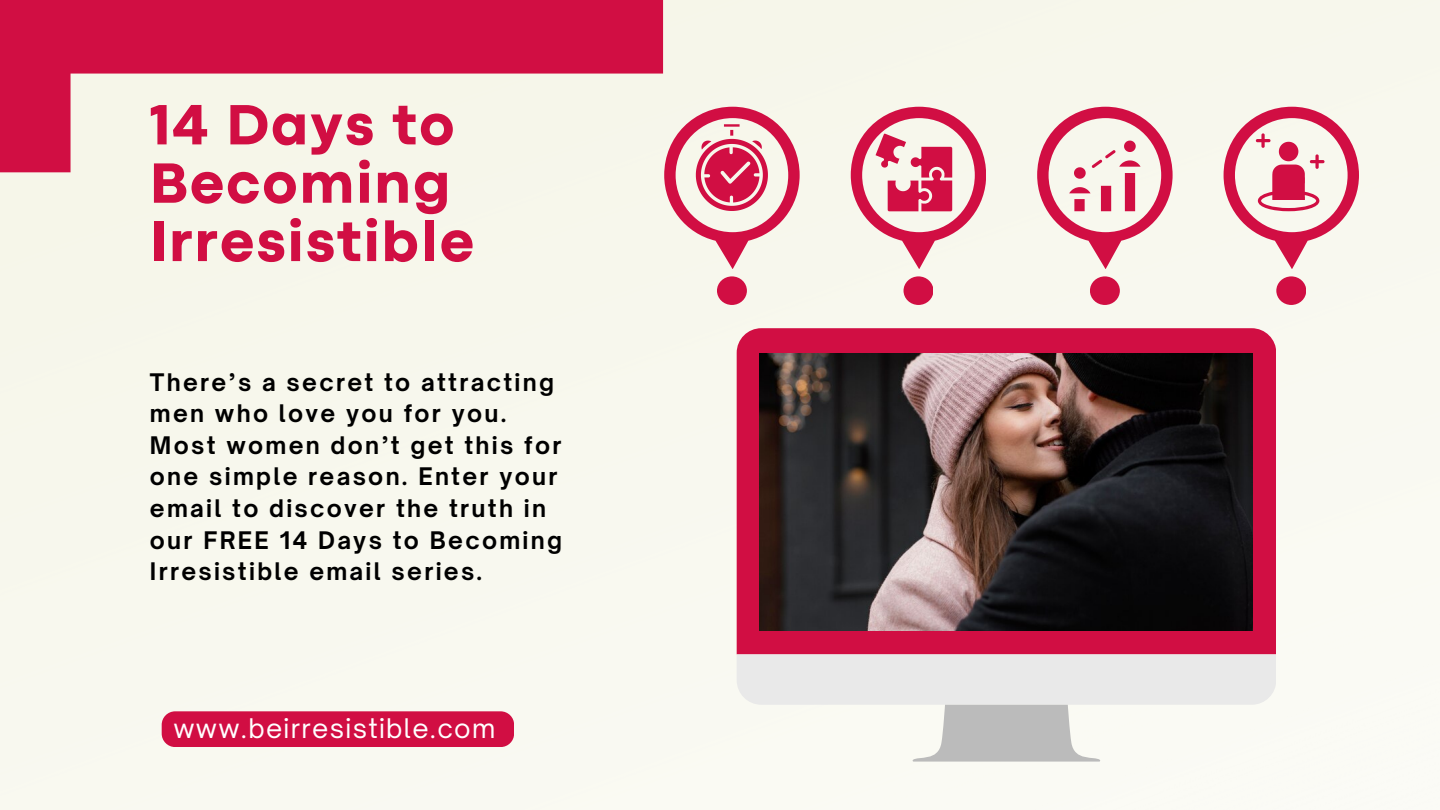
<style>
.page{position:relative;width:1440px;height:810px;background:#f8f8ee}
.page>*{position:absolute;margin:0;border:0;box-sizing:border-box;transform-origin:0 0}
.t1{font:800 59.2px/58.3px "Codec Pro";letter-spacing:.035em;color:#d10e43}
.t2{font:25.9px "Open Sauce One";letter-spacing:.05em;color:#fff}
.t3{font:700 23.2px/31.6px "Open Sauce One";letter-spacing:.1em;color:#000}
</style>
<div class="page">
<div style="left:717px;top:276px;width:30px;height:29px;background:#d10e43;border-radius:50%"></div>
<svg style="left:664px;top:107px;width:136px;height:162px;background:#e89fac"></svg>
<div style="left:904px;top:276px;width:29px;height:29px;background:#d10e43;border-radius:50%"></div>
<div style="left:1090px;top:276px;width:30px;height:29px;background:#d10e43;border-radius:50%"></div>
<div style="left:1276px;top:276px;width:30px;height:29px;background:#d10e43;border-radius:50%"></div>
<svg style="left:851px;top:107px;width:135px;height:162px;background:#e8a0ad"></svg>
<svg style="left:1037px;top:107px;width:136px;height:162px;background:#ecb6be"></svg>
<svg style="left:1224px;top:107px;width:135px;height:162px"></svg>
<svg style="left:0;top:0;width:663px;height:172px;background:#e38498"></svg>
<div style="left:737px;top:328px;width:539px;height:326px;background:#d10e43"></div>
<svg style="left:737px;top:654px;width:539px;height:107px"></svg>
<img style="left:759px;top:354px;width:494px;height:277px">
<div style="left:162px;top:711px;width:352px;height:36px;background:#d10e43;border-radius:14px"></div>
<p class="t1" style="left:150px;top:100px;width:326px">14 Days to<br>Becoming<br>Irresistible</p>
<p class="t3" style="left:150px;top:366px;width:414px">There’s a secret to attracting men who love you for you.<br>Most women don’t get this for one simple reason. Enter your email to discover the truth in our FREE 14 Days to Becoming<br>Irresistible email series.</p>
<p class="t2" style="left:173px;top:712px;width:324px">www.beirresistible.com</p>
</div>
